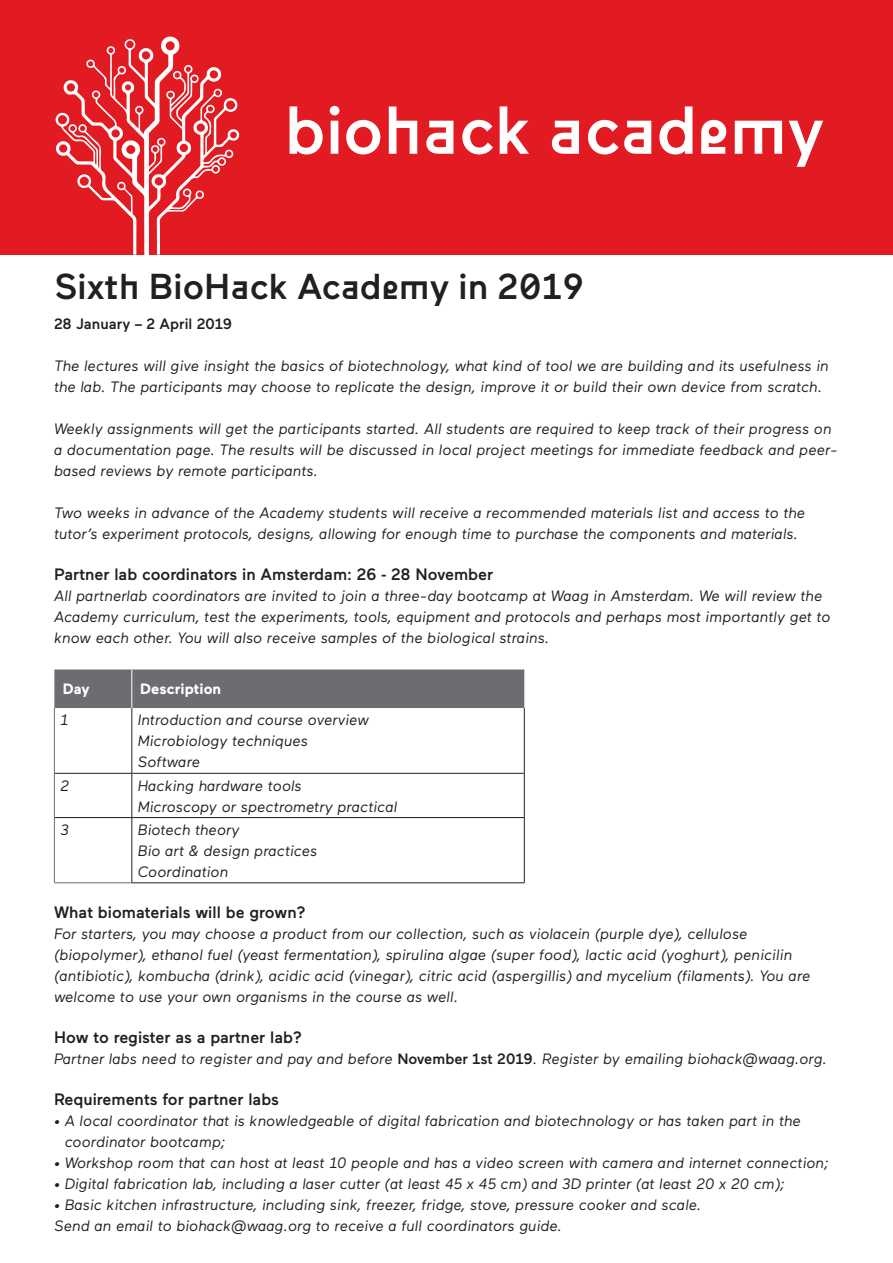
<style>
.page{position:relative;width:893px;height:1263px;background:#fff}
.page>*{position:absolute;margin:0;border:0;box-sizing:border-box;transform-origin:0 0}
.t1{font:500 67.5px "Waax";color:#fff}
.Heading{font:500 36px "Waax";color:#231f20}
.Subheading{font:500 16.5px "Maax";color:#231f20}
.t2{font:italic 15px/21px "Maax";color:#231f20}
.Subheading-2{font:500 15px "Maax";color:#231f20}
.t3{font:700 15px "Maax";color:#fff}
.s1{font-weight:500;font-style:normal}
</style>
<div class="page">
<div style="left:0;top:0;width:893px;height:255px;background:#e21a21"></div>
<svg style="left:55px;top:36px;width:185px;height:219px"></svg>
<div style="left:54px;top:669px;width:470px;height:39px;background:#6c6d70"></div>
<hr style="left:54px;top:708px;width:1px;height:65px;background:#6c6d70">
<hr style="left:54px;top:773px;width:1px;height:44px;background:#6c6d70">
<hr style="left:54px;top:817px;width:1px;height:65px;background:#6c6d70">
<hr style="left:54px;top:882px;width:77px;height:1px;background:#6c6d70">
<hr style="left:131px;top:708px;width:1px;height:65px;background:#231f20">
<hr style="left:524px;top:708px;width:1px;height:65px;background:#231f20">
<hr style="left:55px;top:773px;width:77px;height:1px;background:#231f20">
<hr style="left:132px;top:773px;width:393px;height:1px;background:#231f20">
<hr style="left:131px;top:774px;width:1px;height:43px;background:#231f20">
<hr style="left:524px;top:774px;width:1px;height:43px;background:#231f20">
<hr style="left:55px;top:817px;width:77px;height:1px;background:#231f20">
<hr style="left:132px;top:817px;width:393px;height:1px;background:#231f20">
<hr style="left:131px;top:818px;width:1px;height:64px;background:#231f20">
<hr style="left:524px;top:818px;width:1px;height:64px;background:#231f20">
<hr style="left:131px;top:882px;width:394px;height:1px;background:#231f20">
<hr style="left:131px;top:669px;width:1px;height:39px;background:#fff">
<h1 class="t1" style="left:285px;top:94px;width:541px">biohack academy</h1>
<p class="Heading" style="left:54px;top:267px;width:531px">Sixth BioHack Academy in 2019</p>
<p class="Subheading-2" style="left:54px;top:314px;width:180px">28 January – 2 April 2019</p>
<p class="t2" style="left:54px;top:355px;width:776px">The lectures will give insight the basics of biotechnology, what kind of tool we are building and its usefulness in the lab. The participants may choose to replicate the design, improve it or build their own device from scratch.</p>
<p class="t2" style="left:54px;top:418px;width:785px">Weekly assignments will get the participants started. All students are required to keep track of their progress on a documentation page. The results will be discussed in local project meetings for immediate feedback and peer&shy;based reviews by remote participants.</p>
<p class="t2" style="left:54px;top:502px;width:753px">Two weeks in advance of the Academy students will receive a recommended materials list and access to the tutor’s experiment protocols, designs, allowing for enough time to purchase the components and materials.</p>
<p class="Subheading" style="left:54px;top:563px;width:441px">Partner lab coordinators in Amsterdam: 26 - 28 November</p>
<p class="t2" style="left:54px;top:585px;width:778px">All partnerlab coordinators are invited to join a three-day bootcamp at Waag in Amsterdam. We will review the<br>Academy curriculum, test the experiments, tools, equipment and protocols and perhaps most importantly get to know each other. You will also receive samples of the biological strains.</p>
<p class="t3" style="left:63px;top:681px;width:28px">Day</p>
<p class="t3" style="left:140px;top:681px;width:82px">Description</p>
<p class="t2" style="left:60px;top:710px;width:9px">1</p>
<p class="t2" style="left:138px;top:710px;width:233px">Introduction and course overview</p>
<p class="t2" style="left:138px;top:731px;width:172px">Microbiology techniques</p>
<p class="t2" style="left:138px;top:752px;width:64px">Software</p>
<p class="t2" style="left:60px;top:775px;width:10px">2</p>
<p class="t2" style="left:138px;top:775px;width:166px">Hacking hardware tools</p>
<p class="t2" style="left:138px;top:796px;width:261px">Microscopy or spectrometry practical</p>
<p class="t2" style="left:60px;top:819px;width:10px">3</p>
<p class="t2" style="left:138px;top:819px;width:103px">Biotech theory</p>
<p class="t2" style="left:138px;top:840px;width:181px">Bio art &amp; design practices</p>
<p class="t2" style="left:138px;top:861px;width:92px">Coordination</p>
<p class="Subheading" style="left:54px;top:901px;width:253px">What biomaterials will be grown?</p>
<p class="t2" style="left:54px;top:923px;width:758px">For starters, you may choose a product from our collection, such as violacein (purple dye), cellulose (biopolymer), ethanol fuel (yeast fermentation), spirulina algae (super food), lactic acid (yoghurt), penicilin (antibiotic), kombucha (drink), acidic acid (vinegar), citric acid (aspergillis) and mycelium (filaments). You are welcome to use your own organisms in the course as well.</p>
<p class="Subheading" style="left:54px;top:1026px;width:249px">How to register as a partner lab?</p>
<p class="t2" style="left:54px;top:1048px;width:775px">Partner labs need to register and pay and before <span class="s1">November 1st 2019</span>. Register by emailing biohack@waag.org.</p>
<p class="Subheading" style="left:54px;top:1088px;width:226px">Requirements for partner labs</p>
<p class="t2" style="left:65px;top:1110px;width:738px;text-indent:-11px">• A local coordinator that is knowledgeable of digital fabrication and biotechnology or has taken part in the coordinator bootcamp;</p>
<p class="t2" style="left:54px;top:1152px;width:776px">• Workshop room that can host at least 10 people and has a video screen with camera and internet connection;</p>
<p class="t2" style="left:54px;top:1173px;width:732px">• Digital fabrication lab, including a laser cutter (at least 45 x 45 cm) and 3D printer (at least 20 x 20 cm);</p>
<p class="t2" style="left:54px;top:1194px;width:649px">• Basic kitchen infrastructure, including sink, freezer, fridge, stove, pressure cooker and scale.</p>
<p class="t2" style="left:54px;top:1215px;width:510px">Send an email to biohack@waag.org to receive a full coordinators guide.</p>
</div>
